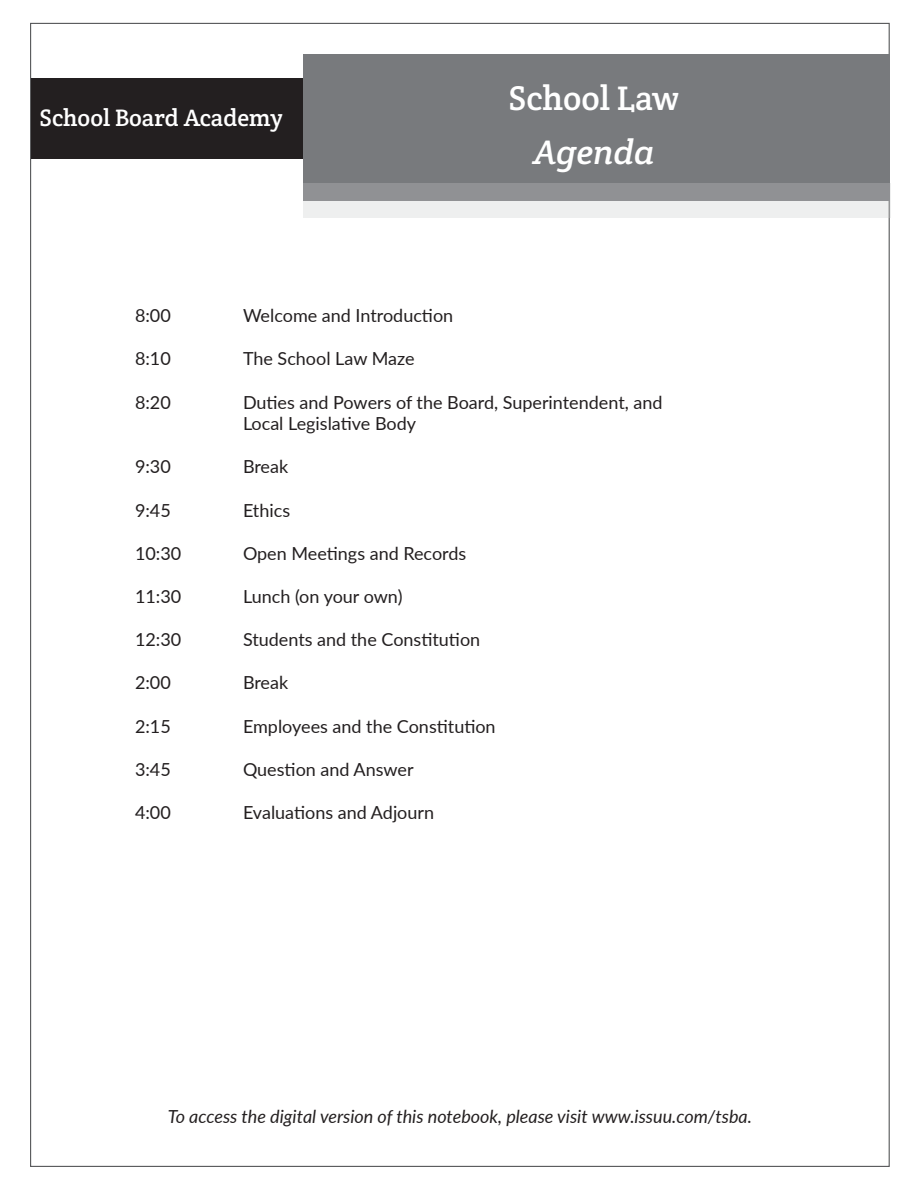
<style>
.page{position:relative;width:918px;height:1188px;background:#fff}
.page>*{position:absolute;margin:0;border:0;box-sizing:border-box;transform-origin:0 0}
.t1{font:34.5px "Crete Round";color:#fff}
.t2{font:italic 34.5px "Crete Round";color:#fff}
.t3{font:24px "Crete Round";color:#fff}
.t4{font:18px/21.6px "Lato";color:#231f20}
.t5{font:italic 18px "Lato";color:#231f20}
</style>
<div class="page">
<div style="left:31px;top:78px;width:273px;height:81px;background:#231f20"></div>
<div style="left:304px;top:54px;width:586px;height:146px;background:#787a7d"></div>
<svg style="left:304px;top:183px;width:587px;height:34px;background:#bcbdbe"></svg>
<h2 class="t3" style="left:40px;top:103px;width:245px">School Board Academy</h2>
<h1 class="t1" style="left:509px;top:76px;width:172px">School Law</h1>
<h1 class="t2" style="left:533px;top:132px;width:123px">Agenda</h1>
<p class="t4" style="left:135px;top:304px;width:37px">8:00</p>
<p class="t4" style="left:243px;top:304px;width:212px">Welcome and Introduction</p>
<p class="t4" style="left:135px;top:347px;width:37px">8:10</p>
<p class="t4" style="left:243px;top:347px;width:173px">The School Law Maze</p>
<p class="t4" style="left:135px;top:391px;width:37px">8:20</p>
<p class="t4" style="left:243px;top:391px;width:421px">Duties and Powers of the Board, Superintendent, and<br>Local Legislative Body</p>
<p class="t4" style="left:135px;top:455px;width:37px">9:30</p>
<p class="t4" style="left:243px;top:455px;width:47px">Break</p>
<p class="t4" style="left:135px;top:499px;width:37px">9:45</p>
<p class="t4" style="left:243px;top:499px;width:49px">Ethics</p>
<p class="t4" style="left:135px;top:542px;width:48px">10:30</p>
<p class="t4" style="left:243px;top:542px;width:225px">Open Meetings and Records</p>
<p class="t4" style="left:135px;top:585px;width:48px">11:30</p>
<p class="t4" style="left:243px;top:585px;width:161px">Lunch (on your own)</p>
<p class="t4" style="left:135px;top:628px;width:48px">12:30</p>
<p class="t4" style="left:243px;top:628px;width:239px">Students and the Constitution</p>
<p class="t4" style="left:135px;top:671px;width:37px">2:00</p>
<p class="t4" style="left:243px;top:671px;width:47px">Break</p>
<p class="t4" style="left:135px;top:715px;width:37px">2:15</p>
<p class="t4" style="left:243px;top:715px;width:254px">Employees and the Constitution</p>
<p class="t4" style="left:135px;top:758px;width:37px">3:45</p>
<p class="t4" style="left:243px;top:758px;width:172px">Question and Answer</p>
<p class="t4" style="left:135px;top:801px;width:37px">4:00</p>
<p class="t4" style="left:243px;top:801px;width:193px">Evaluations and Adjourn</p>
<p class="t5" style="left:168px;top:1104px;width:586px">To access the digital version of this notebook, please visit www.issuu.com/tsba.</p>
</div>
